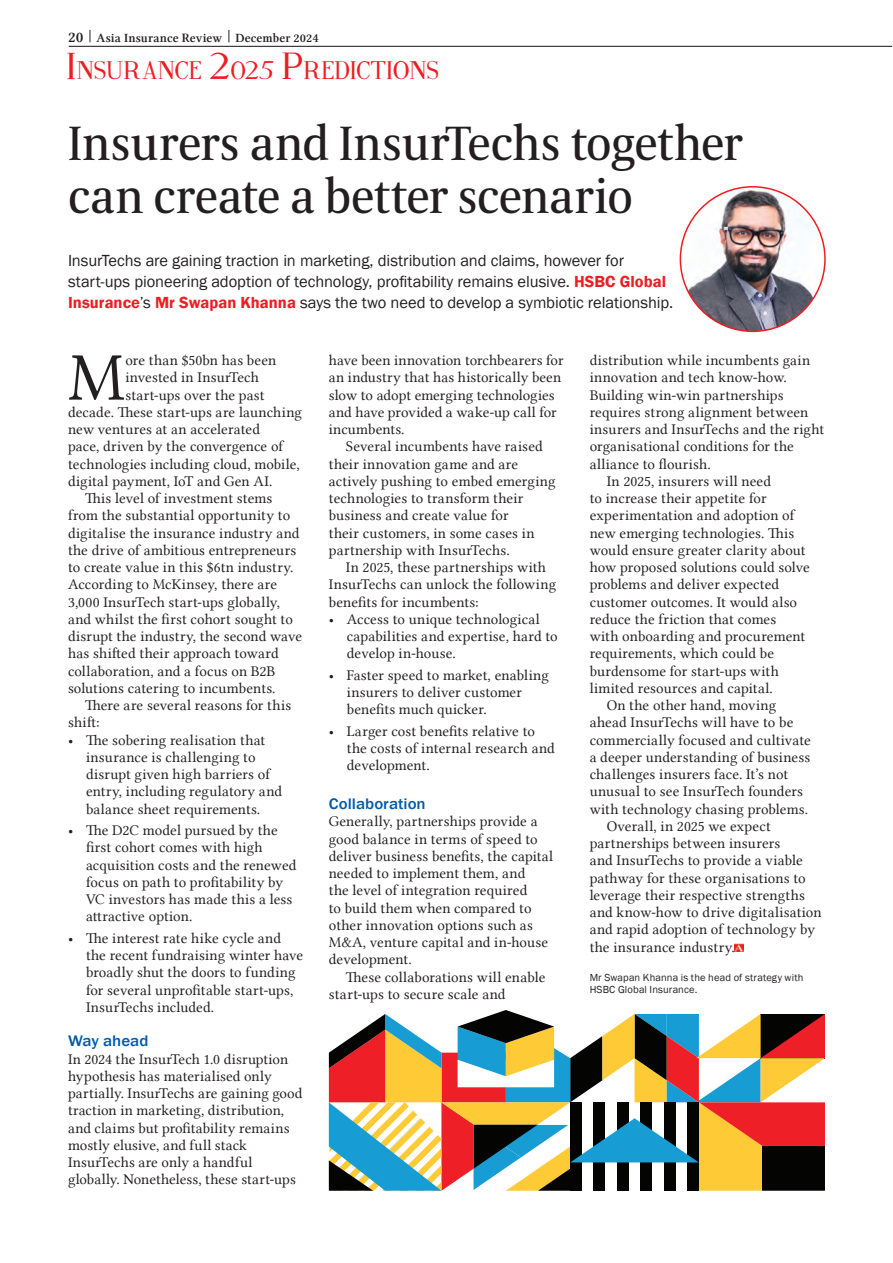
<style>
.page{position:relative;width:893px;height:1263px;background:#fff}
.page>*{position:absolute;margin:0;border:0;box-sizing:border-box;transform-origin:0 0}
.text_-_1st{font:68.4px "Lin Libertine";color:#231f20}
.hdline_35{font:48px/52.5px "Allianz Serif";letter-spacing:-.01em;color:#231f20}
.t1{font:25.5px "Fine Style";letter-spacing:.03em;color:#ee1d23}
.stnfrst{font:16.5px/21px "Franklin Gothic";letter-spacing:-.005em;color:#231f20}
.subhd{font:500 15.75px "Franklin Gothic";color:#015aaa;scale:1.07 1}
.text{font:15px/17.2px "Lin Libertine";letter-spacing:.01em;color:#231f20}
.text_-_1st-2{font:15px/17.2px "Lin Libertine";letter-spacing:.005em;color:#231f20}
.text_bullet{font:15px/17.2px "Lin Libertine";letter-spacing:.01em;color:#231f20}
.t2{font:12.75px "Lin Libertine Z";letter-spacing:.01em;color:#231f20}
.text-base-LeftJustify{font:10.5px/12px "Franklin Gothic";letter-spacing:.015em;color:#231f20}
.s1{font-size:15.75px}
.s2{font-size:37.5px}
.s3{font-weight:600;color:#ee1d23}
</style>
<div class="page">
<hr style="left:69px;top:46px;width:823px;height:1px;background:#231f20">
<svg style="left:90px;top:30px;width:1px;height:12px"></svg>
<svg style="left:228px;top:30px;width:1px;height:12px"></svg>
<svg style="left:735px;top:944px;width:8px;height:8px"></svg>
<img style="left:680px;top:187px;width:145px;height:144px;border-radius:72px">
<svg style="left:329px;top:1010px;width:496px;height:181px"></svg>
<p class="t2" style="left:68px;top:30px;width:252px"><span class="s1">20</span> Asia Insurance Review December 2024</p>
<h3 class="t1" style="left:67px;top:58px;width:373px"><span class="s2">I</span>NSURANCE <span class="s2">2</span>025 <span class="s2">P</span>REDICTIONS</h3>
<p class="hdline_35" style="left:68px;top:119px;width:676px">Insurers and InsurTechs together can create a better scenario</p>
<p class="stnfrst" style="left:68px;top:250px;width:607px">InsurTechs are gaining traction in marketing, distribution and claims, however for start-ups pioneering adoption of technology, profitability remains elusive. <span class="s3">HSBC Global<br>Insurance</span>’s <span class="s3">Mr Swapan Khanna</span> says the two need to develop a symbiotic relationship.</p>
<p class="text_-_1st" style="left:68px;top:338px;width:59px">M</p>
<p class="text_-_1st-2" style="left:125px;top:352px;width:152px">ore than $50bn has been</p>
<p class="text_-_1st-2" style="left:125px;top:369px;width:135px">invested in InsurTech</p>
<p class="text_-_1st-2" style="left:125px;top:386px;width:141px">start-ups over the past</p>
<p class="text_-_1st-2" style="left:68px;top:403px;width:236px">decade. These start-ups are launching</p>
<p class="text_-_1st-2" style="left:68px;top:421px;width:193px">new ventures at an accelerated</p>
<p class="text_-_1st-2" style="left:68px;top:438px;width:217px">pace, driven by the convergence of</p>
<p class="text_-_1st-2" style="left:68px;top:455px;width:233px">technologies including cloud, mobile,</p>
<p class="text_-_1st-2" style="left:68px;top:472px;width:206px">digital payment, IoT and Gen AI.</p>
<p class="text" style="left:68px;top:490px;width:236px;text-indent:17px">This level of investment stems from the substantial opportunity to digitalise the insurance industry and the drive of ambitious entrepreneurs to create value in this $6tn industry.<br>According to McKinsey, there are 3,000 InsurTech start-ups globally, and whilst the first cohort sought to disrupt the industry, the second wave has shifted their approach toward collaboration, and a focus on B2B solutions catering to incumbents.</p>
<p class="text" style="left:68px;top:697px;width:225px;text-indent:17px">There are several reasons for this shift:</p>
<p class="text_bullet" style="left:86px;top:731px;width:198px;text-indent:-18px">• The sobering realisation that insurance is challenging to disrupt given high barriers of entry, including regulatory and balance sheet requirements.</p>
<p class="text_bullet" style="left:86px;top:822px;width:212px;text-indent:-18px">• The D2C model pursued by the first cohort comes with high acquisition costs and the renewed focus on path to profitability by<br>VC investors has made this a less attractive option.</p>
<p class="text_bullet" style="left:86px;top:929px;width:219px;text-indent:-18px">• The interest rate hike cycle and the recent fundraising winter have broadly shut the doors to funding for several unprofitable start-ups,<br>InsurTechs included.</p>
<p class="subhd" style="left:68px;top:1031px;width:77px">Way ahead</p>
<p class="text_-_1st-2" style="left:68px;top:1050px;width:236px">In 2024 the InsurTech 1.0 disruption hypothesis has materialised only partially. InsurTechs are gaining good traction in marketing, distribution, and claims but profitability remains mostly elusive, and full stack InsurTechs are only a handful globally. Nonetheless, these start-ups</p>
<p class="text_-_1st-2" style="left:329px;top:352px;width:236px">have been innovation torchbearers for an industry that has historically been slow to adopt emerging technologies and have provided a wake-up call for incumbents.</p>
<p class="text" style="left:329px;top:438px;width:228px;text-indent:17px">Several incumbents have raised their innovation game and are actively pushing to embed emerging technologies to transform their business and create value for<br>their customers, in some cases in partnership with InsurTechs.</p>
<p class="text" style="left:329px;top:559px;width:229px;text-indent:17px">In 2025, these partnerships with<br>InsurTechs can unlock the following benefits for incumbents:</p>
<p class="text_bullet" style="left:347px;top:610px;width:212px;text-indent:-18px">• Access to unique technological capabilities and expertise, hard to develop in-house.</p>
<p class="text_bullet" style="left:347px;top:666px;width:204px;text-indent:-18px">• Faster speed to market, enabling insurers to deliver customer benefits much quicker.</p>
<p class="text_bullet" style="left:347px;top:722px;width:209px;text-indent:-18px">• Larger cost benefits relative to the costs of internal research and development.</p>
<p class="subhd" style="left:329px;top:794px;width:92px">Collaboration</p>
<p class="text_-_1st-2" style="left:329px;top:813px;width:226px">Generally, partnerships provide a good balance in terms of speed to deliver business benefits, the capital needed to implement them, and<br>the level of integration required<br>to build them when compared to other innovation options such as<br>M&amp;A, venture capital and in-house development.</p>
<p class="text" style="left:329px;top:968px;width:218px;text-indent:17px">These collaborations will enable start-ups to secure scale and</p>
<p class="text" style="left:590px;top:352px;width:236px">distribution while incumbents gain innovation and tech know-how.<br>Building win-win partnerships requires strong alignment between insurers and InsurTechs and the right organisational conditions for the alliance to flourish.</p>
<p class="text" style="left:590px;top:472px;width:222px;text-indent:17px">In 2025, insurers will need<br>to increase their appetite for experimentation and adoption of new emerging technologies. This would ensure greater clarity about how proposed solutions could solve problems and deliver expected customer outcomes. It would also reduce the friction that comes<br>with onboarding and procurement requirements, which could be burdensome for start-ups with limited resources and capital.</p>
<p class="text" style="left:590px;top:697px;width:223px;text-indent:17px">On the other hand, moving ahead InsurTechs will have to be commercially focused and cultivate a deeper understanding of business challenges insurers face. It’s not unusual to see InsurTech founders with technology chasing problems.</p>
<p class="text" style="left:590px;top:817px;width:233px;text-indent:17px">Overall, in 2025 we expect partnerships between insurers<br>and InsurTechs to provide a viable pathway for these organisations to leverage their respective strengths and know-how to drive digitalisation and rapid adoption of technology by the insurance industry.</p>
<p class="text-base-LeftJustify" style="left:590px;top:972px;width:215px">Mr Swapan Khanna is the head of strategy with<br>HSBC Global Insurance.</p>
</div>
